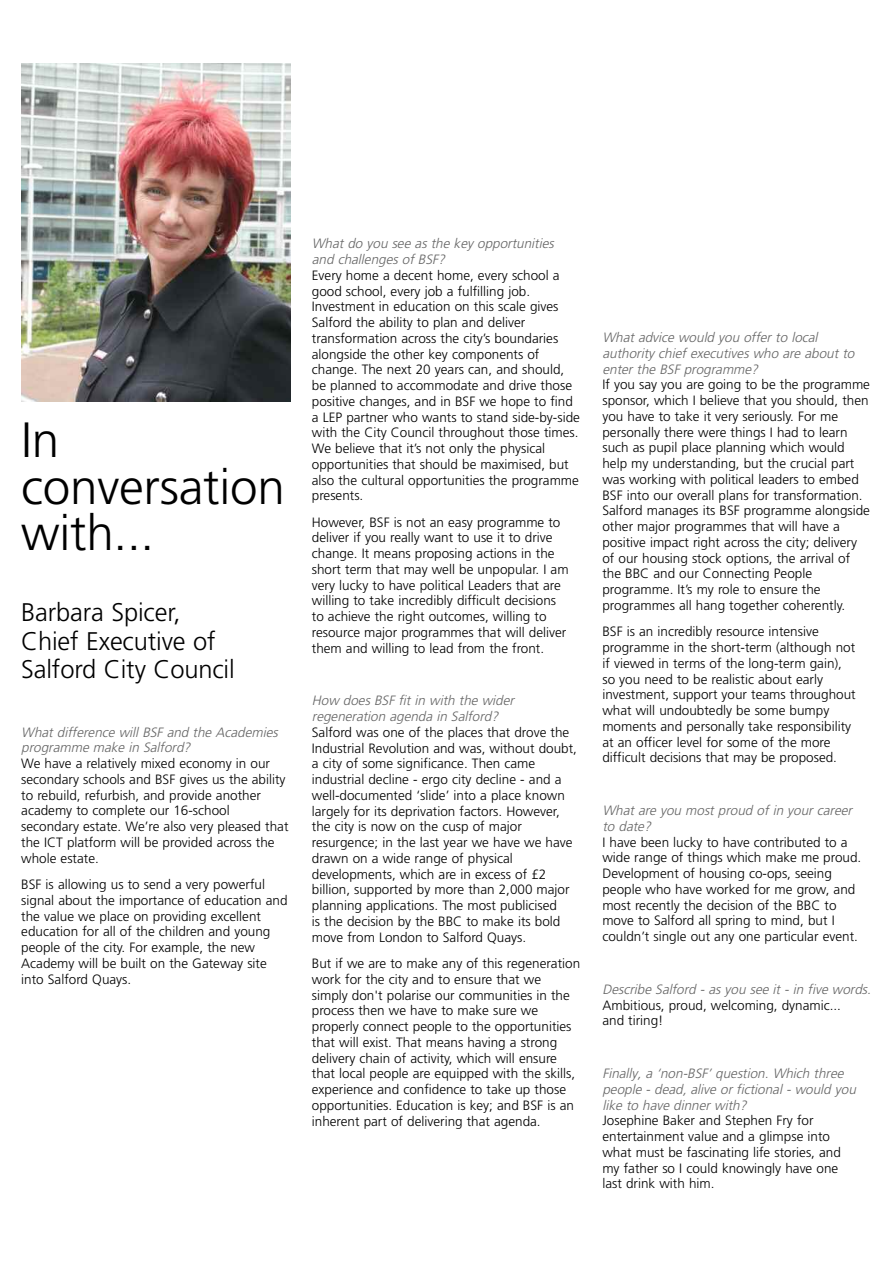
<style>
.page{position:relative;width:893px;height:1263px;background:#fff}
.page>*{position:absolute;margin:0;border:0;box-sizing:border-box;transform-origin:0 0}
.t1{font:300 49.5px/46.5px "Frutiger LT Com";letter-spacing:-.005em;color:#000}
.t2{font:300 25.5px/28.5px "Frutiger LT Com";letter-spacing:-.005em;color:#000}
.t3{font:300 13.5px/15.8px "Frutiger LT Com";color:#000}
.t4{font:italic 300 13.5px/15.8px "Frutiger LT Com";color:#666}
</style>
<div class="page">
<img style="left:21px;top:64px;width:270px;height:337px">
<h1 class="t1" style="left:21px;top:417px;width:265px">In conversation with...</h1>
<h2 class="t2" style="left:21px;top:598px;width:215px">Barbara Spicer,<br>Chief Executive of<br>Salford City Council</h2>
<p class="t4" style="left:21px;top:724px;width:261px">What difference will BSF and the Academies programme make in Salford?</p>
<p class="t3" style="left:21px;top:756px;width:269px">We have a relatively mixed economy in our secondary schools and BSF gives us the ability to rebuild, refurbish, and provide another academy to complete our 16-school secondary estate. We’re also very pleased that the ICT platform will be provided across the whole estate.</p>
<p class="t3" style="left:21px;top:876px;width:268px">BSF is allowing us to send a very powerful signal about the importance of education and the value we place on providing excellent education for all of the children and young people of the city. For example, the new Academy will be built on the Gateway site into Salford Quays.</p>
<p class="t4" style="left:312px;top:236px;width:247px">What do you see as the key opportunities and challenges of BSF?</p>
<p class="t3" style="left:312px;top:267px;width:270px">Every home a decent home, every school a good school, every job a fulfilling job.<br>Investment in education on this scale gives Salford the ability to plan and deliver transformation across the city’s boundaries alongside the other key components of change. The next 20 years can, and should, be planned to accommodate and drive those positive changes, and in BSF we hope to find a LEP partner who wants to stand side-by-side with the City Council throughout those times.<br>We believe that it’s not only the physical opportunities that should be maximised, but also the cultural opportunities the programme presents.</p>
<p class="t3" style="left:312px;top:514px;width:258px">However, BSF is not an easy programme to deliver if you really want to use it to drive change. It means proposing actions in the short term that may well be unpopular. I am very lucky to have political Leaders that are willing to take incredibly difficult decisions to achieve the right outcomes, willing to resource major programmes that will deliver them and willing to lead from the front.</p>
<p class="t4" style="left:312px;top:693px;width:207px">How does BSF fit in with the wider regeneration agenda in Salford?</p>
<p class="t3" style="left:312px;top:724px;width:267px">Salford was one of the places that drove the Industrial Revolution and was, without doubt, a city of some significance. Then came industrial decline - ergo city decline - and a well-documented ‘slide’ into a place known largely for its deprivation factors. However, the city is now on the cusp of major resurgence; in the last year we have we have drawn on a wide range of physical developments, which are in excess of £2 billion, supported by more than 2,000 major planning applications. The most publicised<br>is the decision by the BBC to make its bold move from London to Salford Quays.</p>
<p class="t3" style="left:312px;top:956px;width:270px">But if we are to make any of this regeneration work for the city and to ensure that we simply don't polarise our communities in the process then we have to make sure we properly connect people to the opportunities that will exist. That means having a strong delivery chain of activity, which will ensure that local people are equipped with the skills, experience and confidence to take up those opportunities. Education is key; and BSF is an inherent part of delivering that agenda.</p>
<p class="t4" style="left:602px;top:330px;width:257px">What advice would you offer to local authority chief executives who are about to enter the BSF programme?</p>
<p class="t3" style="left:602px;top:377px;width:269px">If you say you are going to be the programme sponsor, which I believe that you should, then you have to take it very seriously. For me personally there were things I had to learn such as pupil place planning which would help my understanding, but the crucial part was working with political leaders to embed BSF into our overall plans for transformation.<br>Salford manages its BSF programme alongside other major programmes that will have a positive impact right across the city; delivery of our housing stock options, the arrival of the BBC and our Connecting People programme. It’s my role to ensure the programmes all hang together coherently.</p>
<p class="t3" style="left:602px;top:624px;width:255px">BSF is an incredibly resource intensive programme in the short-term (although not if viewed in terms of the long-term gain), so you need to be realistic about early investment, support your teams throughout what will undoubtedly be some bumpy moments and personally take responsibility at an officer level for some of the more difficult decisions that may be proposed.</p>
<p class="t4" style="left:602px;top:803px;width:255px">What are you most proud of in your career to date?</p>
<p class="t3" style="left:602px;top:834px;width:260px">I have been lucky to have contributed to a wide range of things which make me proud.<br>Development of housing co-ops, seeing people who have worked for me grow, and most recently the decision of the BBC to move to Salford all spring to mind, but I couldn’t single out any one particular event.</p>
<p class="t4" style="left:602px;top:981px;width:273px">Describe Salford - as you see it - in five words.</p>
<p class="t3" style="left:602px;top:997px;width:240px">Ambitious, proud, welcoming, dynamic... and tiring!</p>
<p class="t4" style="left:602px;top:1066px;width:258px">Finally, a ‘non-BSF’ question. Which three people - dead, alive or fictional - would you like to have dinner with?</p>
<p class="t3" style="left:602px;top:1113px;width:240px">Josephine Baker and Stephen Fry for entertainment value and a glimpse into what must be fascinating life stories, and my father so I could knowingly have one last drink with him.</p>
</div>
